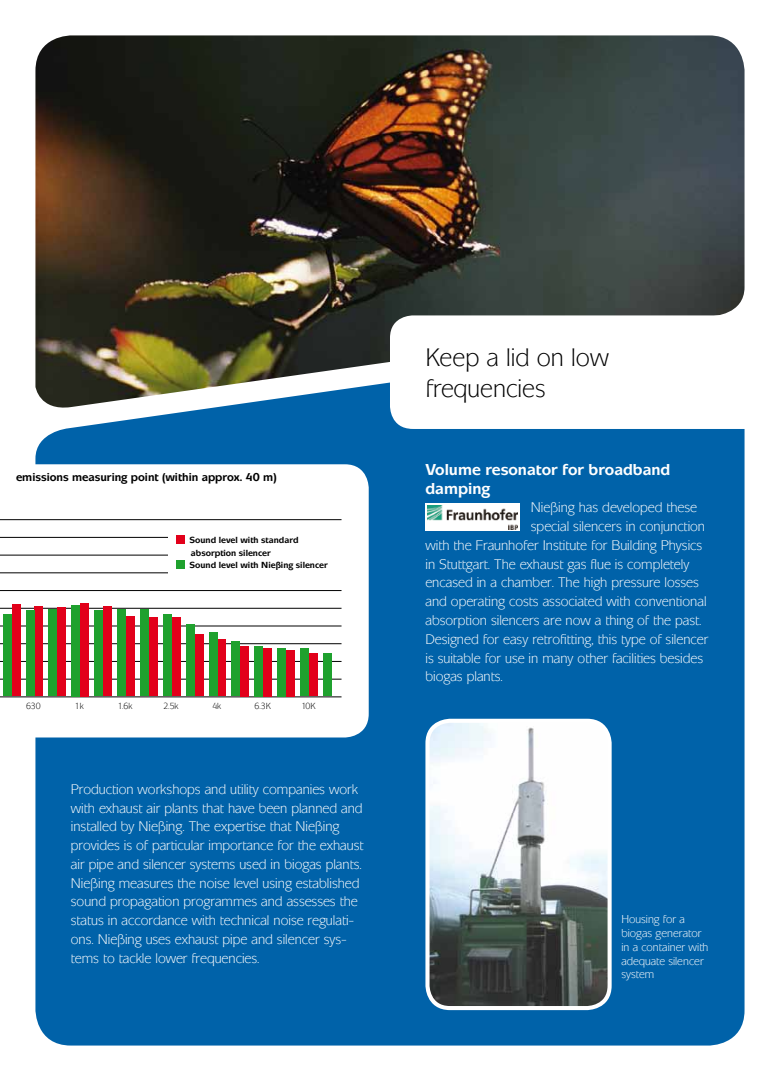
<style>
.page{position:relative;width:780px;height:1081px;background:#fff}
.page>*{position:absolute;margin:0;border:0;box-sizing:border-box;transform-origin:0 0}
.t1{font:25px/31.2px "Mixage BQ";color:#000}
.t2{font:700 15.62px/18.8px "Mixage BQ";color:#fff}
.t3{font:13.75px/18.8px "Mixage BQ";color:#fff}
.t4{font:11.25px/13.8px "Mixage BQ";color:#fff}
.t5{font:700 11.25px "Mixage BQ";color:#000}
.t6{font:700 8.75px/12.5px "Mixage BQ";color:#000}
.t7{font:8.75px "Mixage BQ";color:#000}
</style>
<div class="page">
<div style="left:35px;top:411px;width:709px;height:634px;background:#0062a9"></div>
<img style="left:35px;top:35px;width:709px;height:373px">
<div style="left:390px;top:315px;width:390px;height:114px;background:#fff;border-radius:22px"></div>
<div style="left:425px;top:503px;width:95px;height:28px;background:#fff"></div>
<img style="left:427px;top:505px;width:90px;height:24px">
<img style="left:427px;top:721px;width:182px;height:287px">
<div style="left:425px;top:719px;width:186px;height:291px;border:4px solid #fff;border-radius:22px"></div>
<svg style="left:0;top:464px;width:369px;height:273px"></svg>
<hr style="left:0;top:537px;width:341px;height:1px;background:#000">
<hr style="left:0;top:555px;width:341px;height:1px;background:#000">
<hr style="left:0;top:572px;width:341px;height:1px;background:#000">
<hr style="left:0;top:590px;width:341px;height:1px;background:#000">
<hr style="left:0;top:626px;width:341px;height:1px;background:#000">
<hr style="left:0;top:643px;width:341px;height:1px;background:#000">
<hr style="left:0;top:661px;width:341px;height:1px;background:#000">
<hr style="left:0;top:679px;width:341px;height:1px;background:#000">
<hr style="left:0;top:519px;width:341px;height:1px;background:#000">
<hr style="left:0;top:608px;width:341px;height:1px;background:#000">
<hr style="left:0;top:696px;width:341px;height:1px;background:#000">
<div style="left:168px;top:527px;width:187px;height:55px;background:#fff"></div>
<div style="left:176px;top:534px;width:8px;height:9px;background:#e2001a"></div>
<div style="left:176px;top:559px;width:8px;height:9px;background:#1fa12e"></div>
<div style="left:172px;top:618px;width:8px;height:78px;background:#e2001a"></div>
<div style="left:163px;top:614px;width:9px;height:82px;background:#1fa12e"></div>
<div style="left:12px;top:604px;width:9px;height:92px;background:#e2001a"></div>
<div style="left:3px;top:614px;width:9px;height:82px;background:#1fa12e"></div>
<div style="left:194px;top:634px;width:9px;height:62px;background:#e2001a"></div>
<div style="left:186px;top:625px;width:9px;height:71px;background:#1fa12e"></div>
<div style="left:35px;top:607px;width:8px;height:89px;background:#e2001a"></div>
<div style="left:26px;top:611px;width:9px;height:85px;background:#1fa12e"></div>
<div style="left:217px;top:639px;width:9px;height:57px;background:#e2001a"></div>
<div style="left:208px;top:632px;width:9px;height:64px;background:#1fa12e"></div>
<div style="left:57px;top:607px;width:9px;height:89px;background:#e2001a"></div>
<div style="left:49px;top:610px;width:8px;height:86px;background:#1fa12e"></div>
<div style="left:240px;top:646px;width:9px;height:50px;background:#e2001a"></div>
<div style="left:231px;top:641px;width:9px;height:55px;background:#1fa12e"></div>
<div style="left:80px;top:603px;width:9px;height:93px;background:#e2001a"></div>
<div style="left:71px;top:605px;width:9px;height:91px;background:#1fa12e"></div>
<div style="left:263px;top:648px;width:9px;height:48px;background:#e2001a"></div>
<div style="left:254px;top:646px;width:9px;height:50px;background:#1fa12e"></div>
<div style="left:103px;top:607px;width:9px;height:89px;background:#e2001a"></div>
<div style="left:94px;top:611px;width:9px;height:85px;background:#1fa12e"></div>
<div style="left:286px;top:650px;width:9px;height:46px;background:#e2001a"></div>
<div style="left:277px;top:648px;width:9px;height:48px;background:#1fa12e"></div>
<div style="left:126px;top:616px;width:9px;height:80px;background:#e2001a"></div>
<div style="left:117px;top:610px;width:9px;height:86px;background:#1fa12e"></div>
<div style="left:309px;top:653px;width:9px;height:43px;background:#e2001a"></div>
<div style="left:300px;top:649px;width:9px;height:47px;background:#1fa12e"></div>
<div style="left:149px;top:617px;width:9px;height:79px;background:#e2001a"></div>
<div style="left:140px;top:610px;width:9px;height:86px;background:#1fa12e"></div>
<div style="left:323px;top:653px;width:9px;height:43px;background:#1fa12e"></div>
<p class="t5" style="left:16px;top:470px;width:262px">emissions measuring point (within approx. 40 m)</p>
<p class="t6" style="left:189px;top:534px;width:139px">Sound level with standard absorption silencer<br>Sound level with Nießing silencer</p>
<p class="t7" style="left:26px;top:701px;width:16px">630</p>
<p class="t7" style="left:75px;top:701px;width:10px">1k</p>
<p class="t7" style="left:118px;top:701px;width:16px">1.6k</p>
<p class="t7" style="left:163px;top:701px;width:17px">2.5k</p>
<p class="t7" style="left:212px;top:701px;width:10px">4k</p>
<p class="t7" style="left:254px;top:701px;width:18px">6.3K</p>
<p class="t7" style="left:301px;top:701px;width:16px">10K</p>
<p class="t3" style="left:71px;top:780px;width:294px">Production workshops and utility companies work with exhaust air plants that have been planned and installed by Nießing. The expertise that Nießing provides is of particular importance for the exhaust air pipe and silencer systems used in biogas plants.<br>Nießing measures the noise level using established sound propagation programmes and assesses the status in accordance with technical noise regulati&shy;ons. Nießing uses exhaust pipe and silencer sys&shy;tems to tackle lower frequencies.</p>
<h1 class="t1" style="left:425px;top:342px;width:264px">Vom Schmiedehandwerk zum A lagenbau</h1>
<h1 class="t1" style="left:425px;top:342px;width:185px">Keep a lid on low frequencies</h1>
<p class="t2" style="left:425px;top:460px;width:246px">Volume resonator for broadband damping</p>
<p class="t3" style="left:531px;top:498px;width:168px">Nießing has developed these</p>
<p class="t3" style="left:531px;top:517px;width:176px">special silencers in conjunction</p>
<p class="t3" style="left:425px;top:536px;width:278px">with the Fraunhofer Institute for Building Physics</p>
<p class="t3" style="left:425px;top:555px;width:265px">in Stuttgart. The exhaust gas flue is completely</p>
<p class="t3" style="left:425px;top:573px;width:275px">encased in a chamber. The high pressure losses</p>
<p class="t3" style="left:425px;top:592px;width:282px">and operating costs associated with conventional</p>
<p class="t3" style="left:425px;top:611px;width:277px">absorption silencers are now a thing of the past.</p>
<p class="t3" style="left:425px;top:630px;width:284px">Designed for easy retrofitting, this type of silencer</p>
<p class="t3" style="left:425px;top:648px;width:279px">is suitable for use in many other facilities besides</p>
<p class="t3" style="left:425px;top:667px;width:79px">biogas plants.</p>
<p class="t4" style="left:621px;top:913px;width:88px">Housing for a biogas generator in a container with adequate silencer system</p>
</div>
